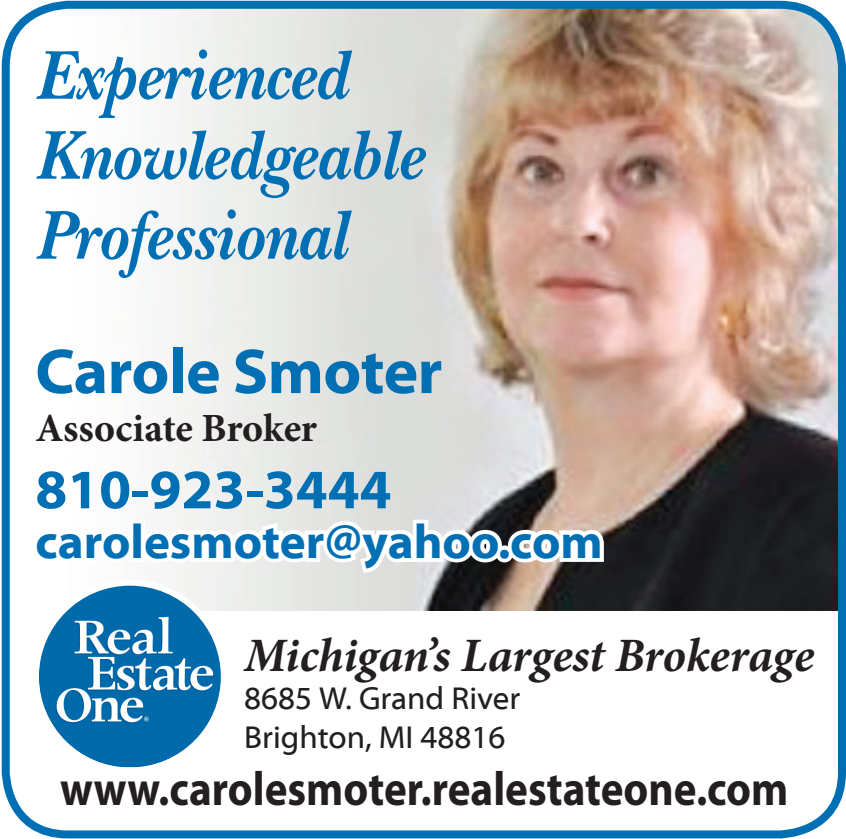
<style>
.page{position:relative;width:846px;height:839px;background:#fff}
.page>*{position:absolute;margin:0;border:0;box-sizing:border-box;transform-origin:0 0}
.t1{font:italic 700 72px/80px "Nebraska";color:#006fb3;scale:.9 1}
.t2{font:700 64px "Myriad Web Pro";letter-spacing:-.01em;color:#006fb3}
.t3{font:700 56px "Myriad Web Pro";color:#006fb3}
.t4{font:700 48px "Myriad Pro";color:#231f20;scale:.9 1}
.t5{font:italic 700 48px "Minion Pro";letter-spacing:-.005em;color:#231f20}
.t6{font:700 48px "Myriad Web Pro";color:#006fb3}
.t7{font:700 40px "Minion Pro";letter-spacing:-.005em;color:#231f20}
.t8{font:32px/38.4px "Myriad Web Pro";color:#231f20}
</style>
<div class="page">
<img style="left:6px;top:5px;width:831px;height:606px">
<div style="left:2px;top:1px;width:844px;height:837px;border:8px solid #006fb3;border-radius:62px"></div>
<svg style="left:27px;top:424px;width:581px;height:415px"></svg>
<img style="left:68px;top:584px;width:65px;height:25px">
<div style="left:33px;top:580px;width:194px;height:193px;border:6px solid #fff;border-radius:50%"></div>
<p class="t1" style="left:35px;top:36px;width:432px">Experienced<br>Knowledgeable<br>Professional</p>
<p class="t2" style="left:35px;top:337px;width:409px">Carole Smoter</p>
<p class="t7" style="left:35px;top:400px;width:283px">Associate Broker</p>
<p class="t3" style="left:35px;top:459px;width:358px">810-923-3444</p>
<p class="t6" style="left:35px;top:515px;width:569px">carolesmoter@yahoo.com</p>
<p class="t5" style="left:244px;top:621px;width:571px">Michigan’s Largest Brokerage</p>
<p class="t8" style="left:244px;top:680px;width:278px">8685 W. Grand River<br>Brighton, MI 48816</p>
<p class="t4" style="left:60px;top:758px;width:810px">www.carolesmoter.realestateone.com</p>
</div>
